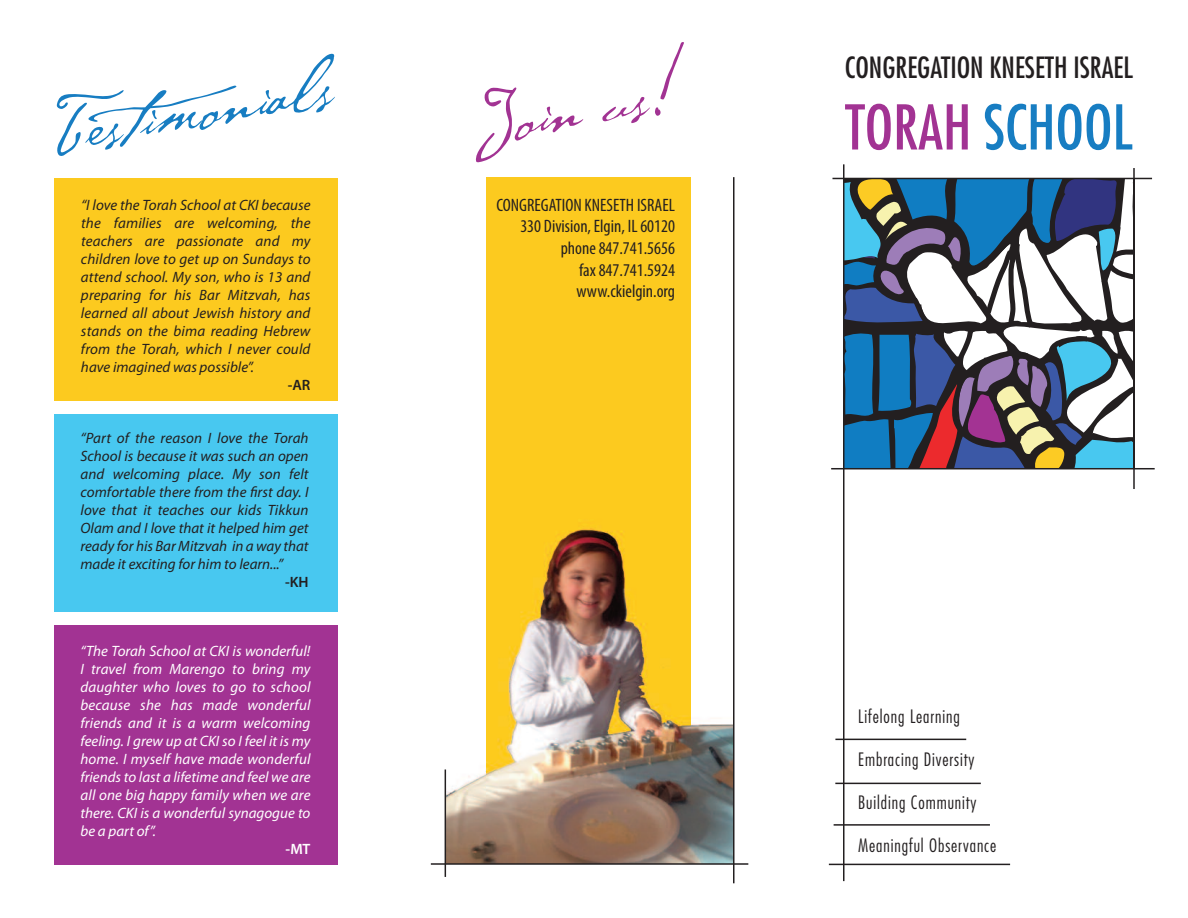
<style>
.page{position:relative;width:1188px;height:918px;background:#fff}
.page>*{position:absolute;margin:0;border:0;box-sizing:border-box;transform-origin:0 0}
.t1{font:72px "P22 Cezanne";color:#177dc2}
.t2{font:72px "P22 Cezanne";color:#a23393}
.t3{font:condensed 60px "Futura Std";color:#177dc2}
.t4{font:condensed 28.5px "Futura Std";color:#231f20}
.t5{font:condensed 18px/21.6px "Myriad Pro";color:#231f20;text-align:right}
.t6{font:300 condensed 18px "Futura Std";letter-spacing:.05em;color:#231f20}
.t7{font:italic 15px/18px "Myriad Pro";color:#231f20;text-align:justify}
.t8{font:italic 15px/18px "Myriad Pro";color:#fff;text-align:justify}
.t9{font:600 15px "Myriad Pro";color:#231f20}
.t10{font:600 15px "Myriad Pro";color:#fff}
.s1{color:#a23393}
</style>
<div class="page">
<div style="left:487px;top:177px;width:204px;height:651px;background:#fcca1f"></div>
<img style="left:445px;top:451px;width:288px;height:412px">
<img style="left:487px;top:451px;width:204px;height:377px">
<div style="left:54px;top:414px;width:283px;height:197px;background:#48c8f0"></div>
<svg style="left:844px;top:179px;width:289px;height:289px"></svg>
<hr style="left:843px;top:164px;width:1px;height:717px;background:#231f20">
<hr style="left:1133px;top:168px;width:2px;height:321px;background:#231f20">
<hr style="left:835px;top:739px;width:131px;height:1px;background:#231f20">
<hr style="left:835px;top:783px;width:146px;height:1px;background:#231f20">
<hr style="left:834px;top:824px;width:156px;height:2px;background:#231f20">
<hr style="left:829px;top:864px;width:181px;height:1px;background:#231f20">
<hr style="left:832px;top:178px;width:320px;height:1px;background:#231f20">
<hr style="left:831px;top:468px;width:324px;height:1px;background:#231f20">
<div style="left:54px;top:625px;width:283px;height:240px;background:#a23393"></div>
<div style="left:54px;top:178px;width:283px;height:223px;background:#fcca1f"></div>
<hr style="left:431px;top:863px;width:317px;height:2px;background:#231f20">
<hr style="left:445px;top:770px;width:1px;height:107px;background:#231f20">
<hr style="left:733px;top:177px;width:2px;height:706px;background:#231f20">
<h1 class="t1" style="left:44px;top:85px;width:285px;rotate:-10deg">Testimonials</h1>
<p class="t7" style="left:81px;top:197px;width:231px">“I love the Torah School at CKI because the families are welcoming, the teachers are passionate and my children love to get up on Sundays to attend school. My son, who is 13 and preparing for his Bar Mitzvah, has learned all about Jewish history and stands on the bima reading Hebrew from the Torah, which I never could have imagined was possible”.</p>
<p class="t9" style="left:288px;top:379px;width:24px">-AR</p>
<p class="t7" style="left:80px;top:431px;width:230px">“Part of the reason I love the Torah School is because it was such an open and welcoming place. My son felt comfortable there from the first day. I love that it teaches our kids Tikkun Olam and I love that it helped him get ready for his Bar Mitzvah in a way that made it exciting for him to learn...”</p>
<p class="t9" style="left:285px;top:577px;width:25px">-KH</p>
<p class="t8" style="left:80px;top:643px;width:232px">“The Torah School at CKI is wonderful!<br>I travel from Marengo to bring my daughter who loves to go to school because she has made wonderful friends and it is a warm welcoming feeling. I grew up at CKI so I feel it is my home. I myself have made wonderful friends to last a lifetime and feel we are all one big happy family when we are there. CKI is a wonderful synagogue to be a part of”.</p>
<p class="t10" style="left:286px;top:843px;width:26px">-MT</p>
<h1 class="t2" style="left:460px;top:78px;width:202px;rotate:-10deg">Join us!</h1>
<p class="t5" style="left:496px;top:195px;width:180px">CONGREGATION KNESETH ISRAEL<br>330 Division, Elgin, IL 60120 phone 847.741.5656<br>fax 847.741.5924 www.ckielgin.org</p>
<h3 class="t4" style="left:845px;top:54px;width:289px">CONGREGATION KNESETH ISRAEL</h3>
<h2 class="t3" style="left:845px;top:100px;width:289px"><span class="s1">TORAH</span> SCHOOL</h2>
<p class="t6" style="left:858px;top:708px;width:103px">Lifelong Learning</p>
<p class="t6" style="left:858px;top:751px;width:118px">Embracing Diversity</p>
<p class="t6" style="left:858px;top:795px;width:120px">Building Community</p>
<p class="t6" style="left:858px;top:838px;width:140px">Meaningful Observance</p>
</div>
